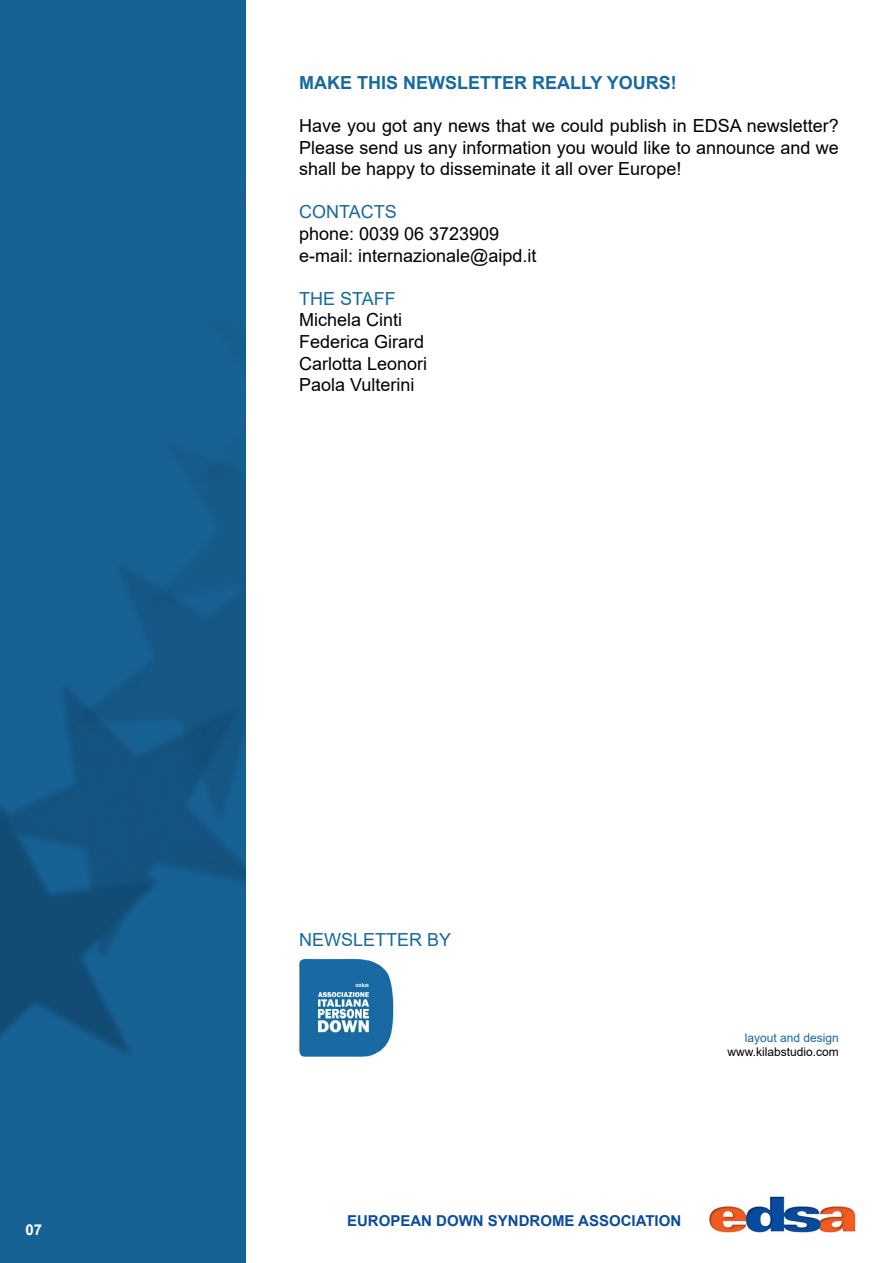
<style>
.page{position:relative;width:893px;height:1263px;background:#fff}
.page>*{position:absolute;margin:0;border:0;box-sizing:border-box;transform-origin:0 0}
.t1{font:18px/21.6px "Arial";color:#000}
.t2{font:700 18px "Arial";color:#176a9e}
.t3{font:18px "Arial";color:#176a9e}
.t4{font:700 15px "Arial";color:#0a4b9d}
.t5{font:700 15px "Arial";color:#fff}
.t6{font:12px "Arial";color:#000}
.t7{font:12px "Arial";color:#176a9e}
</style>
<div class="page">
<img style="left:709px;top:1196px;width:147px;height:37px">
<img style="left:0;top:0;width:245px;height:1263px">
<img style="left:299px;top:958px;width:95px;height:99px">
<p class="t5" style="left:26px;top:1219px;width:18px">07</p>
<p class="t2" style="left:299px;top:70px;width:379px">MAKE THIS NEWSLETTER REALLY YOURS!</p>
<p class="t1" style="left:299px;top:115px;width:541px;text-align:justify">Have you got any news that we could publish in EDSA newsletter?<br>Please send us any information you would like to announce and we shall be happy to disseminate it all over Europe!</p>
<p class="t3" style="left:299px;top:200px;width:99px">CONTACTS</p>
<p class="t1" style="left:299px;top:223px;width:239px">phone: 0039 06 3723909 e-mail: internazionale@aipd.it</p>
<p class="t3" style="left:299px;top:286px;width:98px">THE STAFF</p>
<p class="t1" style="left:299px;top:309px;width:130px">Michela Cinti<br>Federica Girard<br>Carlotta Leonori<br>Paola Vulterini</p>
<p class="t3" style="left:299px;top:927px;width:154px">NEWSLETTER BY</p>
<p class="t7" style="left:745px;top:1029px;width:96px">layout and design</p>
<p class="t6" style="left:728px;top:1044px;width:113px">www.kilabstudio.com</p>
<p class="t4" style="left:347px;top:1210px;width:336px">EUROPEAN DOWN SYNDROME ASSOCIATION</p>
</div>
